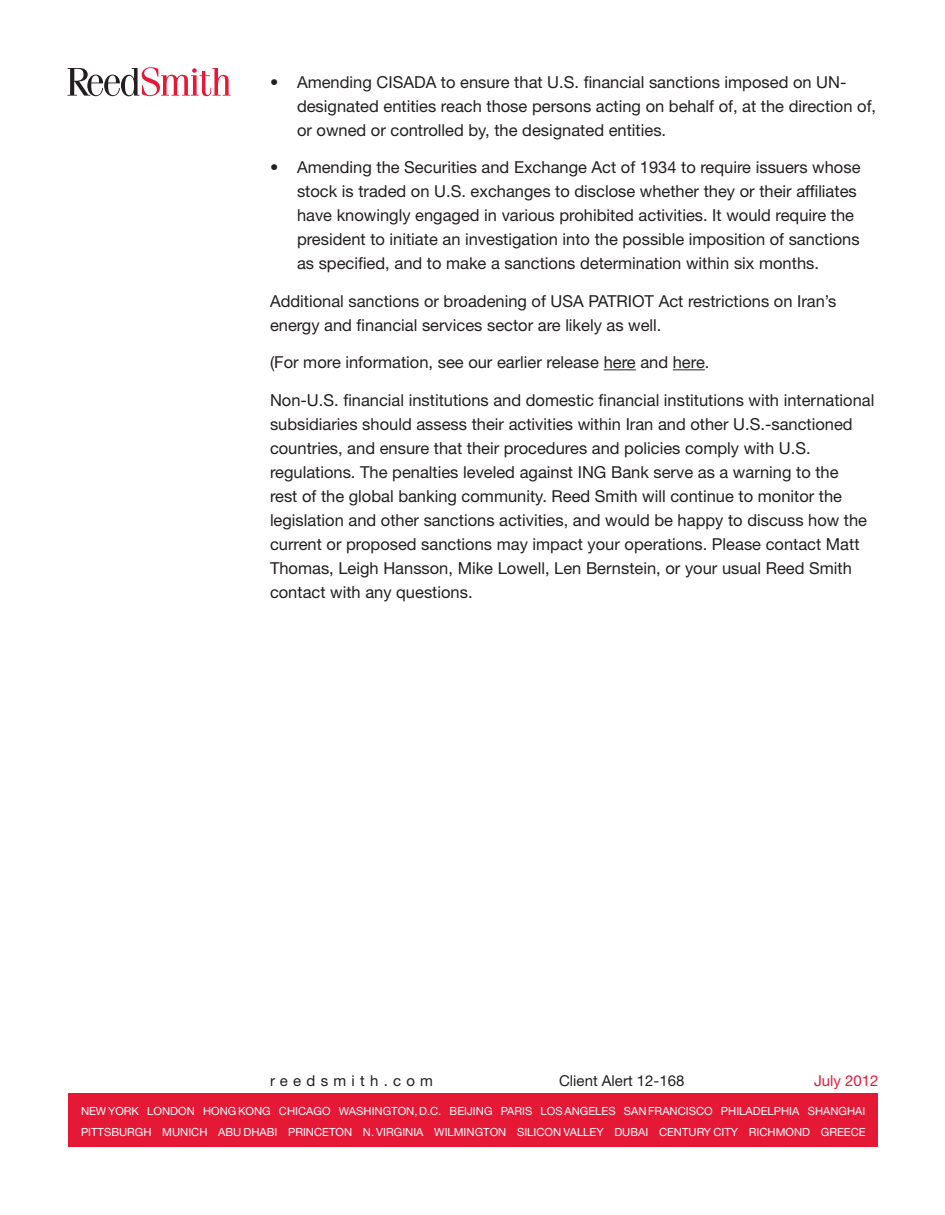
<style>
.page{position:relative;width:945px;height:1215px;background:#fff}
.page>*{position:absolute;margin:0;border:0;box-sizing:border-box;transform-origin:0 0}
.body{font:16.5px/24px "Helvetica Neue LT Std";color:#231f20}
.t1{font:15px "Helvetica Neue LT Std";color:#231f20}
.t2{font:15px "Helvetica Neue LT Std";letter-spacing:.35em;color:#231f20}
.t3{font:15px "Helvetica Neue LT Std";color:#e51836}
.body-2{font:11.25px/21px "Helvetica Neue LT Std";color:#fff}
</style>
<div class="page">
<svg style="left:67px;top:67px;width:164px;height:29px"></svg>
<div style="left:68px;top:1094px;width:810px;height:54px;background:#e51836"></div>
<hr style="left:604px;top:369px;width:32px;height:1px;background:#231f20">
<hr style="left:673px;top:369px;width:32px;height:1px;background:#231f20">
<p class="body" style="left:297px;top:70px;width:581px;text-indent:-27px">• Amending CISADA to ensure that U.S. financial sanctions imposed on UN&shy;designated entities reach those persons acting on behalf of, at the direction of, or owned or controlled by, the designated entities.</p>
<p class="body" style="left:297px;top:155px;width:565px;text-indent:-27px">• Amending the Securities and Exchange Act of 1934 to require issuers whose stock is traded on U.S. exchanges to disclose whether they or their affiliates have knowingly engaged in various prohibited activities. It would require the president to initiate an investigation into the possible imposition of sanctions as specified, and to make a sanctions determination within six months.</p>
<p class="body" style="left:270px;top:289px;width:568px">Additional sanctions or broadening of USA PATRIOT Act restrictions on Iran’s energy and financial services sector are likely as well.</p>
<p class="body" style="left:270px;top:350px;width:441px">(For more information, see our earlier release here and here.</p>
<p class="body" style="left:270px;top:388px;width:606px">Non-U.S. financial institutions and domestic financial institutions with international subsidiaries should assess their activities within Iran and other U.S.-sanctioned countries, and ensure that their procedures and policies comply with U.S. regulations. The penalties leveled against ING Bank serve as a warning to the<br>rest of the global banking community. Reed Smith will continue to monitor the legislation and other sanctions activities, and would be happy to discuss how the current or proposed sanctions may impact your operations. Please contact Matt Thomas, Leigh Hansson, Mike Lowell, Len Bernstein, or your usual Reed Smith contact with any questions.</p>
<p class="t2" style="left:270px;top:1071px;width:165px">reedsmith.com</p>
<p class="t1" style="left:559px;top:1071px;width:127px">Client Alert 12-168</p>
<p class="t3" style="left:814px;top:1071px;width:66px">July 2012</p>
<p class="body-2" style="left:81px;top:1101px;width:786px">NEW YORK LONDON HONG KONG CHICAGO WASHINGTON, D.C. BEIJING PARIS LOS ANGELES SAN FRANCISCO PHILADELPHIA SHANGHAI<br>PITTSBURGH MUNICH ABU DHABI PRINCETON N. VIRGINIA WILMINGTON SILICON VALLEY DUBAI CENTURY CITY RICHMOND GREECE</p>
</div>
